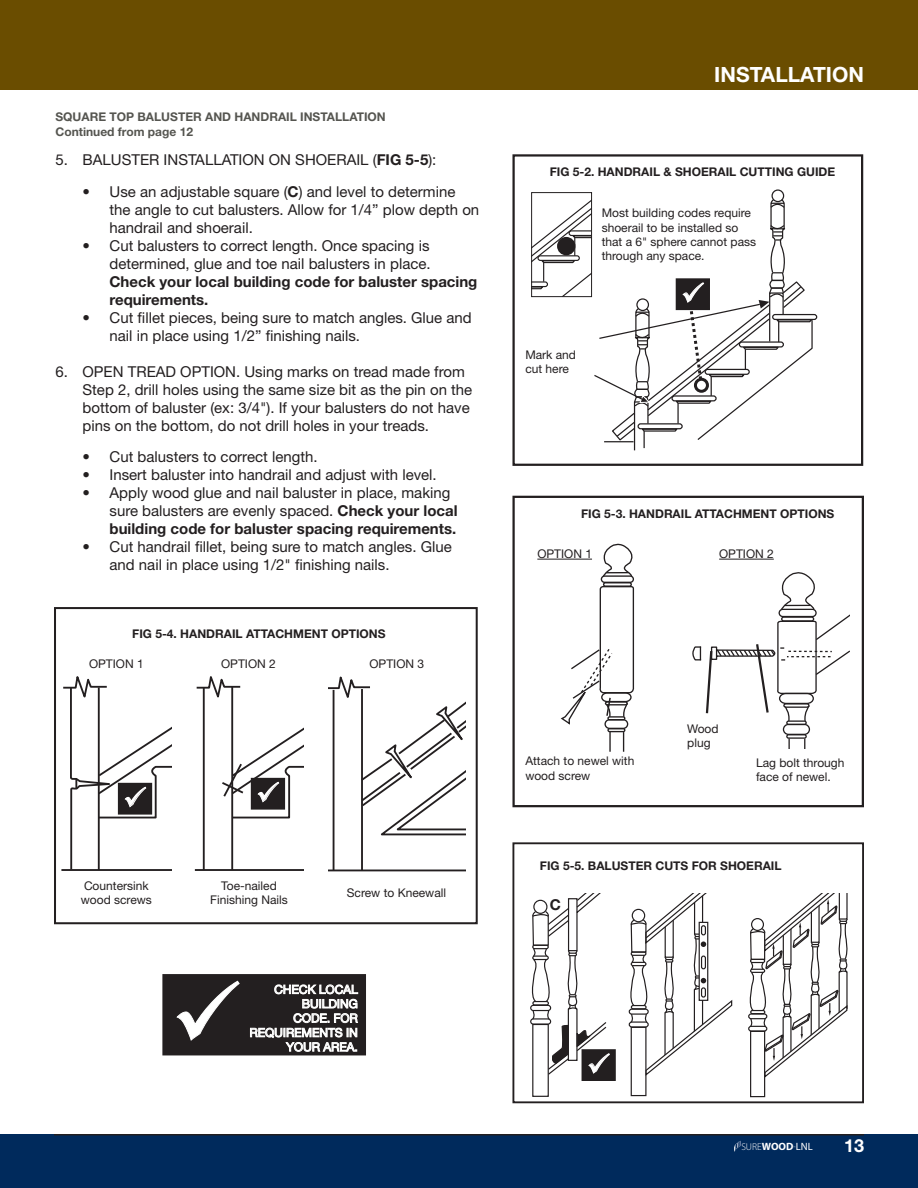
<style>
.page{position:relative;width:918px;height:1188px;background:#fff}
.page>*{position:absolute;margin:0;border:0;box-sizing:border-box;transform-origin:0 0}
.t1{font:700 21px "Helvetica Neue LT Std";color:#fff}
.t2{font:700 18px "Helvetica Neue LT Std";color:#fff}
.t3{font:15px/18px "Helvetica Neue LT Std";color:#231f20}
.t4{font:700 15px/18px "Helvetica Neue LT Std";color:#231f20}
.t5{font:12px/14.4px "Helvetica Neue LT Std";color:#231f20}
.t6{font:700 12px "Helvetica Neue LT Std";color:#231f20}
.t7{font:700 12px/14.4px "Helvetica Neue LT Std";color:#555550}
.t8{font:12px/14.4px "Helvetica Neue LT Std";color:#fff;text-align:right}
.t9{font:300 9.9px "Myriad Pro";color:#fff}
.t10{font:3.9px "Myriad Pro";color:#fff}
.s1{font-weight:700}
.s2{font-weight:700;font-size:10.65px}
.s3{font-weight:400;font-size:10.65px}
</style>
<div class="page">
<div style="left:0;top:1134px;width:918px;height:54px;background:#002a5c"></div>
<svg style="left:734px;top:1141px;width:7px;height:11px"></svg>
<div style="left:0;top:0;width:918px;height:90px;background:#6a4d00"></div>
<hr style="left:54px;top:1134px;width:810px;height:2px;background:#231f20">
<div style="left:163px;top:975px;width:202px;height:80px;background:#231f20"></div>
<svg style="left:250px;top:984px;width:108px;height:68px"></svg>
<div style="left:162px;top:974px;width:204px;height:81px;border:2px solid #231f20"></div>
<div style="left:772px;top:314px;width:45px;height:6px;border:1px solid #231f20;border-radius:2px"></div>
<div style="left:772px;top:189px;width:12px;height:13px;border:1px solid #231f20;border-radius:50%"></div>
<div style="left:512px;top:496px;width:352px;height:311px;border:2px solid #231f20"></div>
<div style="left:601px;top:575px;width:33px;height:8px;border:1px solid #231f20;border-radius:3px"></div>
<div style="left:604px;top:719px;width:24px;height:10px;border:1px solid #231f20;border-radius:4px"></div>
<div style="left:603px;top:582px;width:29px;height:5px;border:1px solid #231f20;border-radius:2px"></div>
<div style="left:607px;top:728px;width:18px;height:4px;border:1px solid #231f20"></div>
<hr style="left:609px;top:732px;width:2px;height:20px;background:#231f20">
<svg style="left:623px;top:732px;width:1px;height:20px"></svg>
<svg style="left:601px;top:543px;width:33px;height:35px"></svg>
<hr style="left:537px;top:559px;width:55px;height:1px;background:#231f20">
<hr style="left:719px;top:559px;width:55px;height:1px;background:#231f20">
<svg style="left:561px;top:585px;width:74px;height:140px"></svg>
<div style="left:783px;top:724px;width:27px;height:11px;border:1px solid #231f20;border-radius:5px"></div>
<div style="left:786px;top:720px;width:21px;height:5px;border:1px solid #231f20;border-radius:2px"></div>
<div style="left:786px;top:734px;width:21px;height:5px;border:1px solid #231f20;border-radius:2px"></div>
<svg style="left:788px;top:738px;width:2px;height:11px"></svg>
<svg style="left:692px;top:572px;width:157px;height:150px"></svg>
<div style="left:531px;top:192px;width:61px;height:105px;border:1px solid #231f20"></div>
<hr style="left:333px;top:690px;width:1px;height:180px;background:#231f20">
<hr style="left:361px;top:689px;width:2px;height:181px;background:#231f20">
<hr style="left:328px;top:870px;width:138px;height:1px;background:#231f20">
<svg style="left:328px;top:677px;width:138px;height:159px"></svg>
<hr style="left:203px;top:688px;width:2px;height:182px;background:#231f20">
<hr style="left:231px;top:687px;width:2px;height:183px;background:#231f20">
<svg style="left:196px;top:676px;width:45px;height:27px"></svg>
<hr style="left:195px;top:869px;width:108px;height:2px;background:#231f20">
<div style="left:54px;top:607px;width:424px;height:317px;border:2px solid #231f20"></div>
<div style="left:532px;top:1024px;width:17px;height:73px;border:1px solid #231f20"></div>
<div style="left:631px;top:1027px;width:16px;height:69px;border:1px solid #231f20"></div>
<div style="left:750px;top:1031px;width:15px;height:66px;border:1px solid #231f20"></div>
<svg style="left:748px;top:894px;width:100px;height:185px"></svg>
<div style="left:582px;top:1050px;width:33px;height:30px;background:#231f20"></div>
<div style="left:582px;top:1049px;width:34px;height:32px;border:2px solid #231f20"></div>
<div style="left:512px;top:842px;width:352px;height:261px;border:2px solid #231f20"></div>
<div style="left:512px;top:154px;width:351px;height:312px;border:2px solid #231f20"></div>
<svg style="left:177px;top:981px;width:63px;height:60px"></svg>
<svg style="left:222px;top:717px;width:81px;height:102px"></svg>
<svg style="left:61px;top:676px;width:110px;height:195px"></svg>
<svg style="left:530px;top:894px;width:203px;height:183px"></svg>
<svg style="left:532px;top:193px;width:282px;height:258px"></svg>
<p class="t7" style="left:56px;top:111px;width:332px">SQUARE TOP BALUSTER AND HANDRAIL INSTALLATION<br>Continued from page 12</p>
<p class="t3" style="left:56px;top:152px;width:382px">5. BALUSTER INSTALLATION ON SHOERAIL (<span class="s1">FIG 5-5</span>):</p>
<p class="t3" style="left:110px;top:183px;width:371px;text-indent:-27px">• Use an adjustable square (<span class="s1">C</span>) and level to determine the angle to cut balusters. Allow for 1/4” plow depth on handrail and shoerail.</p>
<p class="t3" style="left:83px;top:237px;width:350px;text-align:right">• Cut balusters to correct length. Once spacing is determined, glue and toe nail balusters in place.</p>
<p class="t4" style="left:110px;top:273px;width:369px">Check your local building code for baluster spacing requirements.</p>
<p class="t3" style="left:110px;top:309px;width:364px;text-indent:-27px">• Cut fillet pieces, being sure to match angles. Glue and nail in place using 1/2” finishing nails.</p>
<p class="t3" style="left:83px;top:363px;width:391px;text-indent:-27px">6. OPEN TREAD OPTION. Using marks on tread made from Step 2, drill holes using the same size bit as the pin on the bottom of baluster (ex: 3/4"). If your balusters do not have pins on the bottom, do not drill holes in your treads.</p>
<p class="t3" style="left:83px;top:449px;width:237px">• Cut balusters to correct length.</p>
<p class="t3" style="left:83px;top:467px;width:356px">• Insert baluster into handrail and adjust with level.</p>
<p class="t3" style="left:110px;top:485px;width:350px;text-indent:-27px">• Apply wood glue and nail baluster in place, making sure balusters are evenly spaced. <span class="s1">Check your local building code for baluster spacing requirements.</span></p>
<p class="t3" style="left:110px;top:539px;width:344px;text-indent:-27px">• Cut handrail fillet, being sure to match angles. Glue and nail in place using 1/2" finishing nails.</p>
<p class="t6" style="left:132px;top:629px;width:255px">FIG 5-4. HANDRAIL ATTACHMENT OPTIONS</p>
<p class="t5" style="left:89px;top:657px;width:56px">OPTION 1</p>
<p class="t5" style="left:221px;top:657px;width:56px">OPTION 2</p>
<p class="t5" style="left:370px;top:657px;width:56px">OPTION 3</p>
<p class="t5" style="left:81px;top:879px;width:73px">Countersink wood screws</p>
<p class="t5" style="left:210px;top:879px;width:79px;text-align:center">Toe-nailed<br>Finishing Nails</p>
<p class="t5" style="left:347px;top:886px;width:101px">Screw to Kneewall</p>
<p class="t8" style="left:250px;top:983px;width:110px">CHECK LOCAL<br>BUILDING<br>CODE. FOR<br>REQUIREMENTS IN<br>YOUR AREA.</p>
<h1 class="t1" style="left:714px;top:67px;width:151px">INSTALLATION</h1>
<p class="t6" style="left:550px;top:167px;width:287px">FIG 5-2. HANDRAIL &amp; SHOERAIL CUTTING GUIDE</p>
<p class="t5" style="left:602px;top:207px;width:156px">Most building codes require shoerail to be installed so that a 6" sphere cannot pass through any space.</p>
<p class="t5" style="left:525px;top:348px;width:52px">Mark and cut here</p>
<p class="t6" style="left:581px;top:510px;width:255px">FIG 5-3. HANDRAIL ATTACHMENT OPTIONS</p>
<p class="t5" style="left:537px;top:547px;width:56px">OPTION 1</p>
<p class="t5" style="left:719px;top:547px;width:56px">OPTION 2</p>
<p class="t5" style="left:687px;top:722px;width:33px">Wood plug</p>
<p class="t5" style="left:525px;top:755px;width:111px">Attach to newel with wood screw</p>
<p class="t5" style="left:756px;top:756px;width:90px">Lag bolt through face of newel.</p>
<p class="t6" style="left:540px;top:861px;width:243px">FIG 5-5. BALUSTER CUTS FOR SHOERAIL</p>
<p class="t4" style="left:550px;top:897px;width:13px">C</p>
<p class="t9" style="left:741px;top:1141px;width:73px">SURE<span class="s2">WOOD</span> <span class="s3">LNL</span></p>
<p class="t10" style="left:794px;top:1144px;width:4px">~</p>
<p class="t2" style="left:844px;top:1139px;width:22px">13</p>
</div>
